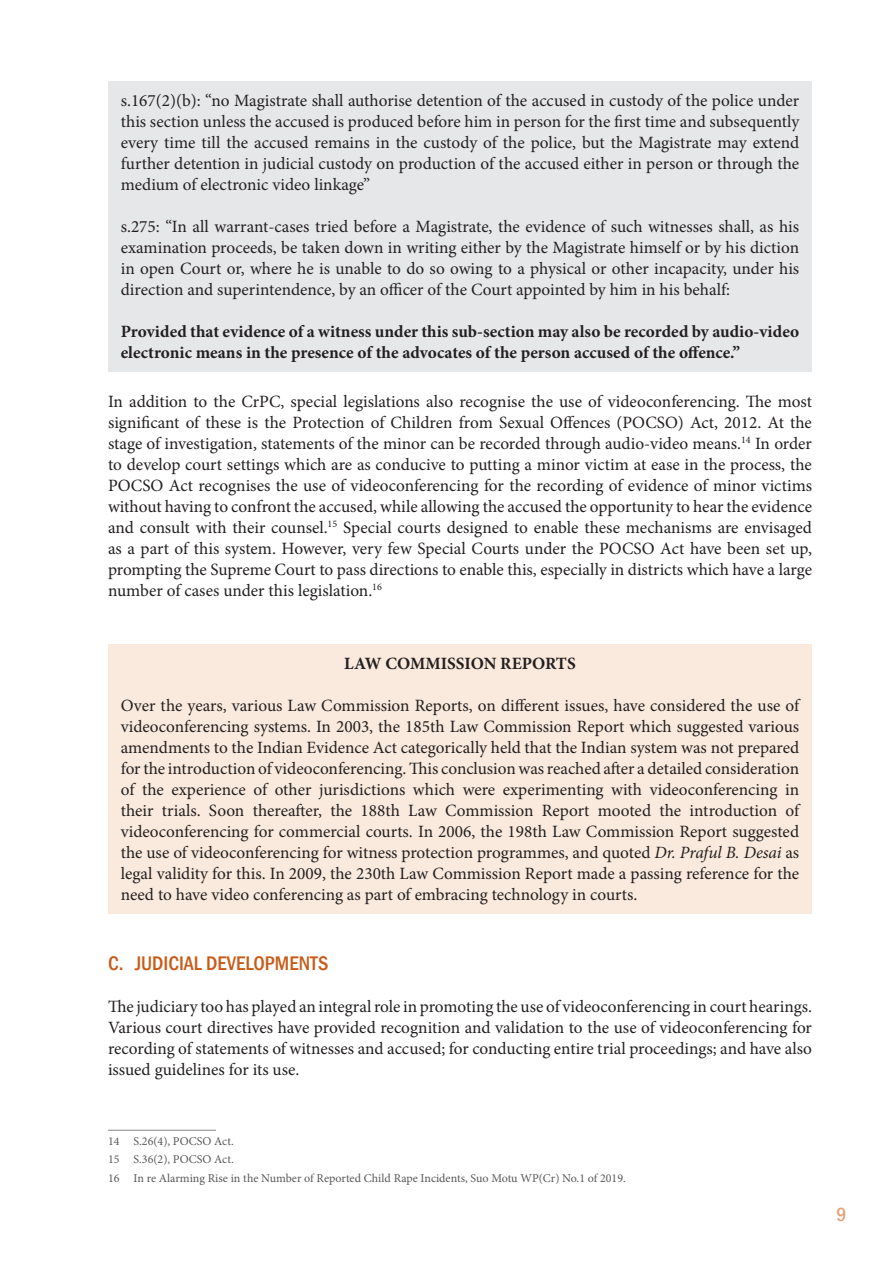
<style>
.page{position:relative;width:893px;height:1263px;background:#fff}
.page>*{position:absolute;margin:0;border:0;box-sizing:border-box;transform-origin:0 0}
.t1{font:500 condensed 20.25px "Franklin Gothic";color:#c85b18}
.t2{font:500 condensed 19.5px "Franklin Gothic";color:#e3a277}
.t3{font:17.25px/21px "Minion Pro";color:#231f20;text-align:justify}
.t4{font:700 17.25px/21px "Minion Pro";color:#231f20}
.t5{font:12px/18.6px "Minion Pro";color:#57585a}
.s1{font-style:italic}
</style>
<div class="page">
<div style="left:108px;top:81px;width:704px;height:290px;background:#e6e7e9"></div>
<div style="left:108px;top:644px;width:704px;height:269px;background:#f9eadd"></div>
<hr style="left:108px;top:1130px;width:108px;height:1px;background:#939598">
<p class="t3" style="left:121px;top:90px;width:680px">s.167(2)(b): “no Magistrate shall authorise detention of the accused in custody of the police under this section unless the accused is produced before him in person for the first time and subsequently every time till the accused remains in the custody of the police, but the Magistrate may extend further detention in judicial custody on production of the accused either in person or through the medium of electronic video linkage”</p>
<p class="t3" style="left:121px;top:216px;width:680px">s.275: “In all warrant-cases tried before a Magistrate, the evidence of such witnesses shall, as his examination proceeds, be taken down in writing either by the Magistrate himself or by his diction in open Court or, where he is unable to do so owing to a physical or other incapacity, under his direction and superintendence, by an officer of the Court appointed by him in his behalf:</p>
<p class="t4" style="left:121px;top:321px;width:680px">Provided that evidence of a witness under this sub-section may also be recorded by audio-video electronic means in the presence of the advocates of the person accused of the offence.”</p>
<p class="t3" style="left:108px;top:391px;width:705px">In addition to the CrPC, special legislations also recognise the use of videoconferencing. The most significant of these is the Protection of Children from Sexual Offences (POCSO) Act, 2012. At the stage of investigation, statements of the minor can be recorded through audio-video means.<sup>14</sup> In order to develop court settings which are as conducive to putting a minor victim at ease in the process, the POCSO Act recognises the use of videoconferencing for the recording of evidence of minor victims without having to confront the accused, while allowing the accused the opportunity to hear the evidence and consult with their counsel.<sup>15</sup> Special courts designed to enable these mechanisms are envisaged as a part of this system. However, very few Special Courts under the POCSO Act have been set up, prompting the Supreme Court to pass directions to enable this, especially in districts which have a large number of cases under this legislation.<sup>16</sup></p>
<p class="t4" style="left:344px;top:653px;width:233px">LAW COMMISSION REPORTS</p>
<p class="t3" style="left:121px;top:695px;width:680px">Over the years, various Law Commission Reports, on different issues, have considered the use of videoconferencing systems. In 2003, the 185th Law Commission Report which suggested various amendments to the Indian Evidence Act categorically held that the Indian system was not prepared for the introduction of videoconferencing. This conclusion was reached after a detailed consideration of the experience of other jurisdictions which were experimenting with videoconferencing in their trials. Soon thereafter, the 188th Law Commission Report mooted the introduction of videoconferencing for commercial courts. In 2006, the 198th Law Commission Report suggested the use of videoconferencing for witness protection programmes, and quoted <span class="s1">Dr. Praful B. Desai</span> as legal validity for this. In 2009, the 230th Law Commission Report made a passing reference for the need to have video conferencing as part of embracing technology in courts.</p>
<p class="t1" style="left:108px;top:950px;width:120px">C. JUDICIAL DEVEL</p>
<p class="t1" style="left:254px;top:950px;width:75px">OPMENTS</p>
<p class="t3" style="left:108px;top:996px;width:705px">The judiciary too has played an integral role in promoting the use of videoconferencing in court hearings.<br>Various court directives have provided recognition and validation to the use of videoconferencing for recording of statements of witnesses and accused; for conducting entire trial proceedings; and have also issued guidelines for its use.</p>
<p class="t5" style="left:108px;top:1131px;width:519px">14 S.26(4), POCSO Act.<br>15 S.36(2), POCSO Act.<br>16 In re Alarming Rise in the Number of Reported Child Rape Incidents, Suo Motu WP(Cr) No.1 of 2019.</p>
<p class="t2" style="left:836px;top:1202px;width:11px">9</p>
</div>
